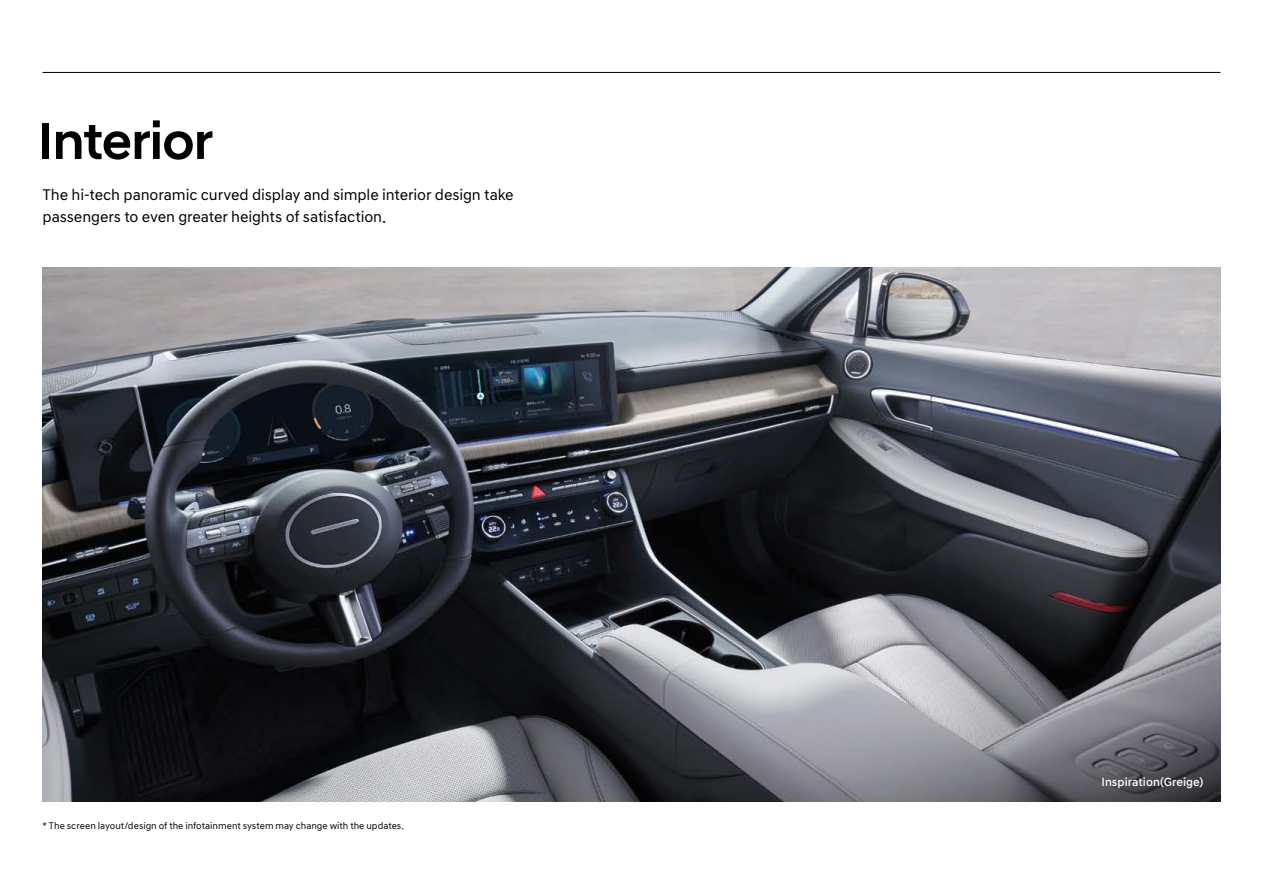
<style>
.page{position:relative;width:1263px;height:893px;background:#fff}
.page>*{position:absolute;margin:0;border:0;box-sizing:border-box;transform-origin:0 0}
.t1{font:52.5px "Hyundai Sans Head KROTF Medium";letter-spacing:-.01em;color:#000}
.t2{font:15.75px/22.5px "Hyundai Sans Text KROTF Regular";letter-spacing:-.01em;color:#000}
.t3{font:12px "Hyundai Sans Text KROTF Medium";letter-spacing:.005em;color:#fff}
.t4{font:9.75px "Hyundai Sans Text KROTF Regular";color:#000}
</style>
<div class="page">
<img style="left:43px;top:268px;width:1177px;height:533px">
<hr style="left:43px;top:72px;width:1177px;height:1px;background:#000">
<h1 class="t1" style="left:39px;top:110px;width:176px">Interior</h1>
<p class="t2" style="left:43px;top:183px;width:473px">The hi-tech panoramic curved display and simple interior design take passengers to even greater heights of satisfaction.</p>
<p class="t4" style="left:43px;top:819px;width:363px">* The screen layout/design of the infotainment system may change with the updates.</p>
<p class="t3" style="left:1101px;top:775px;width:103px">Inspiration(Greige)</p>
</div>
